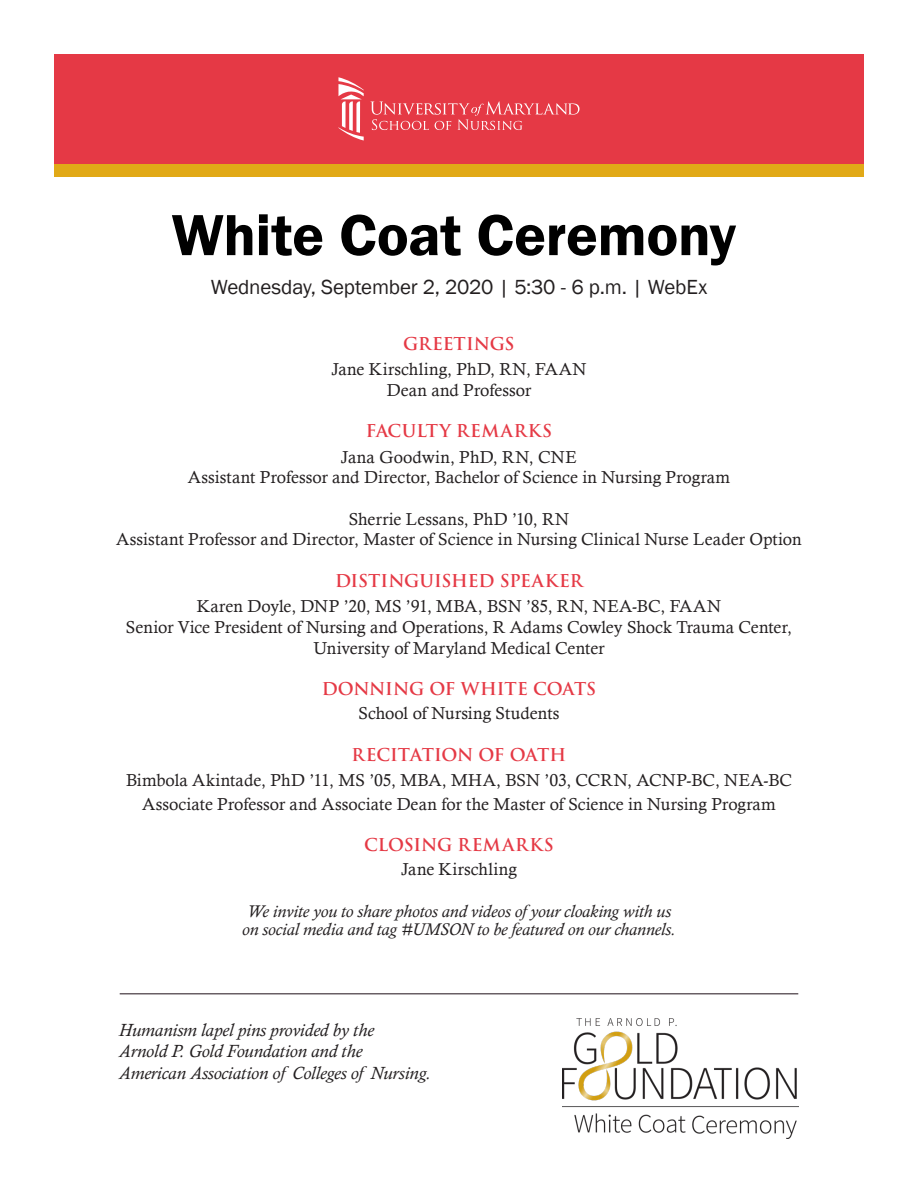
<style>
.page{position:relative;width:918px;height:1188px;background:#fff}
.page>*{position:absolute;margin:0;border:0;box-sizing:border-box;transform-origin:0 0}
.t1{font:600 60px "Franklin Gothic";letter-spacing:-.01em;color:#000}
.t2{font:21px "Franklin Gothic";letter-spacing:-.01em;color:#231f20}
.t3{font:italic 18px/21.6px "Calisto";color:#231f20}
.t4{font:17.25px/20.7px "Calisto";letter-spacing:.005em;color:#231f20;text-align:center}
.t5{font:italic 17.25px "Calisto";color:#231f20}
.t6{font:700 17.25px "Trajan Pro";letter-spacing:-.005em;color:#e53945}
.t7{font:700 17.25px "Trajan Pro";letter-spacing:.035em;color:#e53945}
</style>
<div class="page">
<div style="left:54px;top:54px;width:810px;height:110px;background:#e53945"></div>
<svg style="left:370px;top:101px;width:210px;height:29px"></svg>
<svg style="left:338px;top:77px;width:26px;height:64px"></svg>
<hr style="left:120px;top:993px;width:678px;height:1px;background:#695f65">
<div style="left:54px;top:164px;width:810px;height:12px;background:#e1a917"></div>
<img style="left:563px;top:1019px;width:235px;height:120px">
<p class="t1" style="left:171px;top:198px;width:566px">White Coat Ceremony</p>
<p class="t2" style="left:211px;top:274px;width:498px">Wednesday, September 2, 2020 | 5:30 - 6 p.m. | WebEx</p>
<p class="t6" style="left:403px;top:333px;width:113px">GREETINGS</p>
<p class="t4" style="left:331px;top:359px;width:257px">Jane Kirschling, PhD, RN, FAAN<br>Dean and Professor</p>
<p class="t7" style="left:366px;top:420px;width:188px">FACULTY REMARKS</p>
<p class="t4" style="left:341px;top:446px;width:238px">Jana Goodwin, PhD, RN, CNE</p>
<p class="t4" style="left:188px;top:467px;width:544px">Assistant Professor and Director, Bachelor of Science in Nursing Program</p>
<p class="t4" style="left:349px;top:508px;width:222px">Sherrie Lessans, PhD ’10, RN</p>
<p class="t4" style="left:116px;top:529px;width:687px">Assistant Professor and Director, Master of Science in Nursing Clinical Nurse Leader Option</p>
<p class="t6" style="left:335px;top:570px;width:249px">DISTINGUISHED SPEAKER</p>
<p class="t4" style="left:197px;top:596px;width:526px">Karen Doyle, DNP ’20, MS ’91, MBA, BSN ’85, RN, NEA-BC, FAAN</p>
<p class="t4" style="left:126px;top:617px;width:668px">Senior Vice President of Nursing and Operations, R Adams Cowley Shock Trauma Center,<br>University of Maryland Medical Center</p>
<p class="t6" style="left:322px;top:678px;width:276px">DONNING OF WHITE COATS</p>
<p class="t4" style="left:359px;top:703px;width:202px">School of Nursing Students</p>
<p class="t6" style="left:352px;top:744px;width:216px">RECITATION OF OATH</p>
<p class="t4" style="left:126px;top:768px;width:667px;line-height:24px">Bimbola Akintade, PhD ’11, MS ’05, MBA, MHA, BSN ’03, CCRN, ACNP-BC, NEA-BC<br>Associate Professor and Associate Dean for the Master of Science in Nursing Program</p>
<p class="t6" style="left:364px;top:834px;width:191px">CLOSING REMARKS</p>
<p class="t4" style="left:401px;top:859px;width:117px">Jane Kirschling</p>
<p class="t5" style="left:247px;top:902px;width:425px">We invite you to share photos and videos of your cloaking with us</p>
<p class="t5" style="left:242px;top:920px;width:435px">on social media and tag #UMSON to be featured on our channels.</p>
<p class="t3" style="left:119px;top:1019px;width:314px">Humanism lapel pins provided by the<br>Arnold P. Gold Foundation and the<br>American Association of Colleges of Nursing.</p>
</div>
